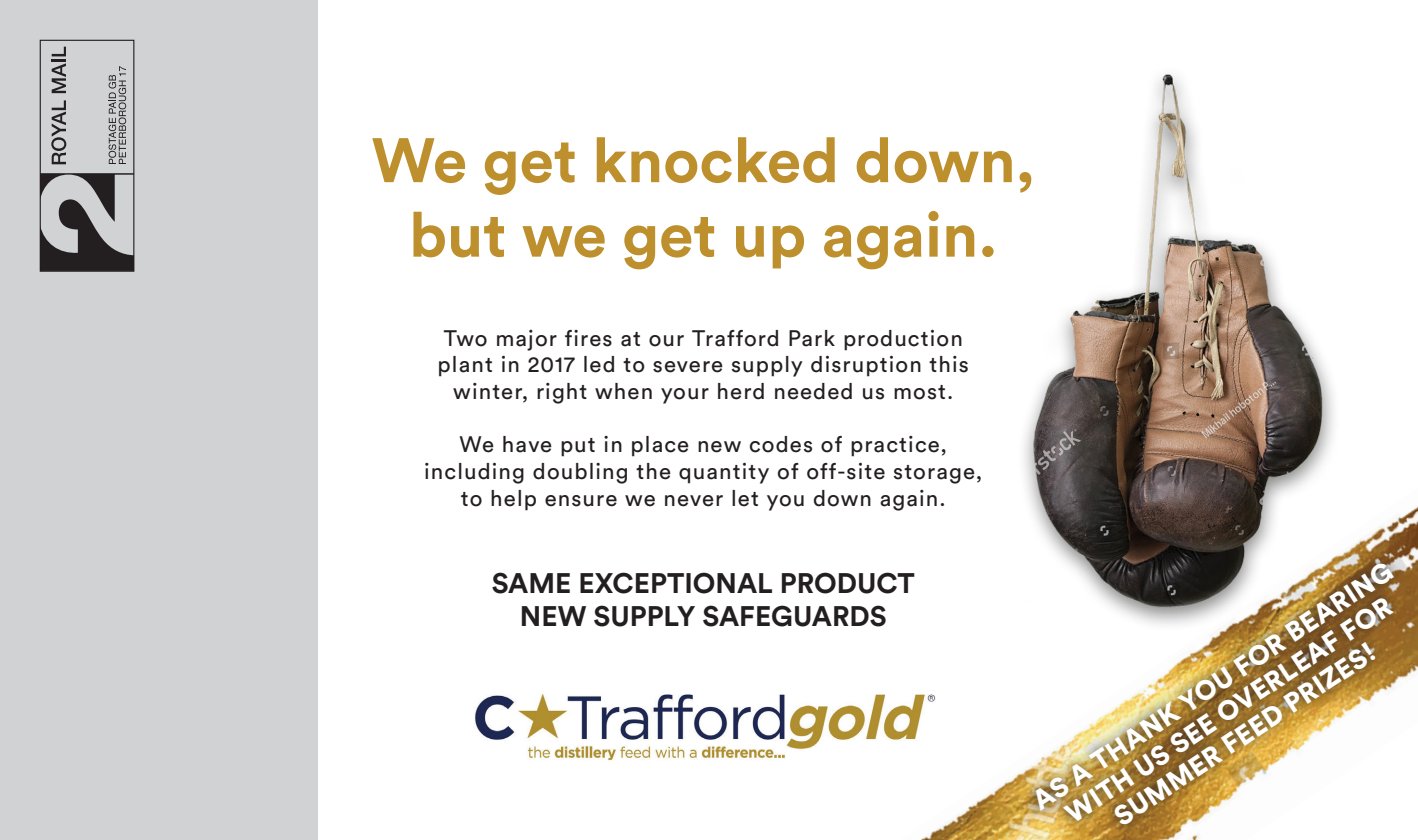
<style>
.page{position:relative;width:1418px;height:840px;background:#fff}
.page>*{position:absolute;margin:0;border:0;box-sizing:border-box;transform-origin:0 0}
.t1{font:700 62px/74.4px "Circular Std";color:#bd902d;text-align:center}
.t2{font:700 28px/33.6px "Circular Std";color:#231f20;text-align:center}
.t3{font:900 27.2px/29px "Circular Std";color:#fff;text-align:center}
.t4{font:22.2px/26.6px "Circular Std";letter-spacing:.05em;color:#231f20;text-align:center}
</style>
<div class="page">
<div style="left:0;top:0;width:318px;height:839px;background:#d1d2d4"></div>
<img style="left:1024px;top:74px;width:311px;height:413px">
<img style="left:922px;top:487px;width:495px;height:352px">
<img style="left:1013px;top:542px;width:404px;height:297px">
<svg style="left:42px;top:173px;width:90px;height:96px"></svg>
<svg style="left:51px;top:100px;width:15px;height:64px"></svg>
<svg style="left:52px;top:63px;width:14px;height:30px"></svg>
<hr style="left:52px;top:59px;width:14px;height:3px;background:#231f20">
<svg style="left:52px;top:47px;width:14px;height:9px"></svg>
<div style="left:40px;top:40px;width:94px;height:231px;border:1px solid #231f20"></div>
<svg style="left:109px;top:66px;width:17px;height:98px"></svg>
<img style="left:474px;top:679px;width:462px;height:90px">
<h1 class="t1" style="left:371px;top:122px;width:665px">We get knocked down, but we get up again.</h1>
<p class="t4" style="left:437px;top:324px;width:533px">Two major fires at our Trafford Park production plant in 2017 led to severe supply disruption this winter, right when your herd needed us most.</p>
<p class="t4" style="left:424px;top:431px;width:559px">We have put in place new codes of practice, including doubling the quantity of off-site storage, to help ensure we never let you down again.</p>
<p class="t2" style="left:491px;top:565px;width:425px">SAME EXCEPTIONAL PRODUCT<br>NEW SUPPLY SAFEGUARDS</p>
<p class="t3" style="left:1027px;top:791px;width:427px;rotate:-34deg">AS A THANK YOU FOR BEARING<br>WITH US SEE OVERLEAF FOR<br>SUMMER FEED PRIZES!</p>
</div>
